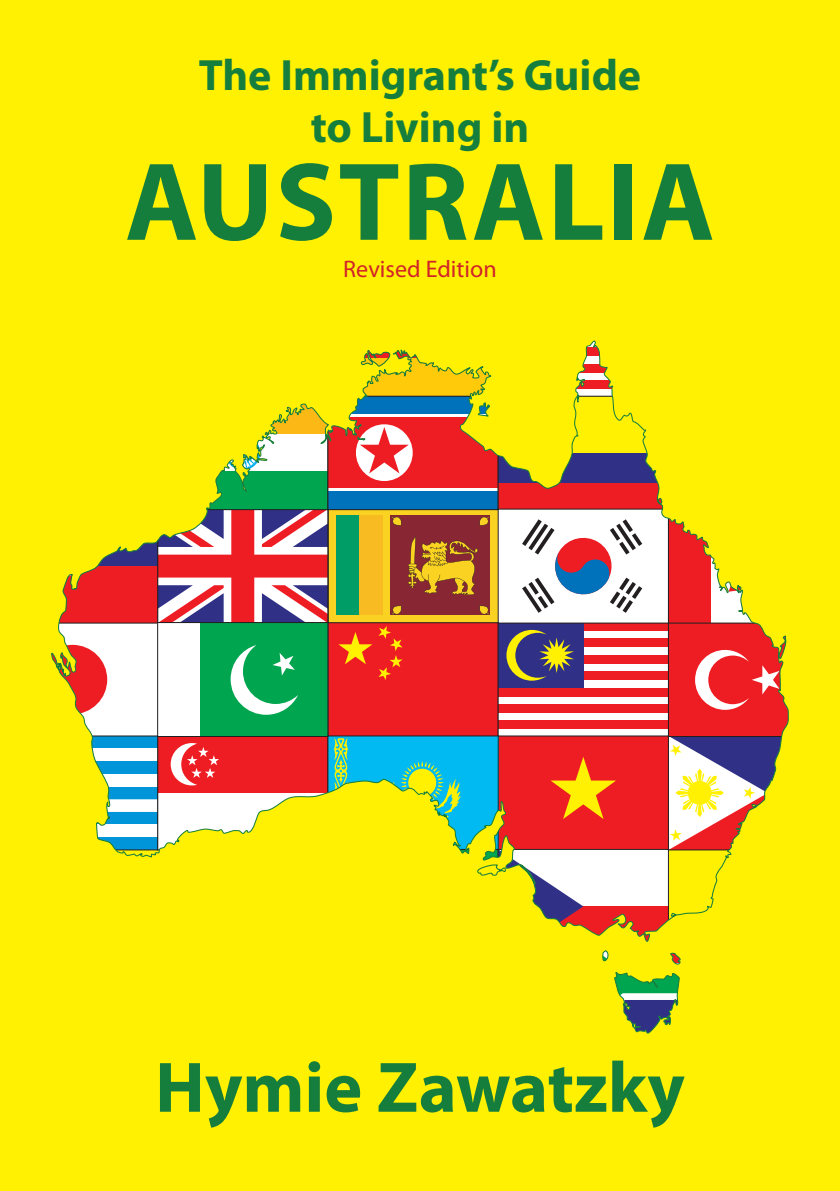
<style>
.page{position:relative;width:840px;height:1191px;background:#fff}
.page>*{position:absolute;margin:0;border:0;box-sizing:border-box;transform-origin:0 0}
.t1{font:700 112px "Myriad Pro";letter-spacing:.02em;color:#167e3d}
.t2{font:700 72px "Myriad Pro";color:#167e3d}
.t3{font:700 44px/52px "Myriad Pro";color:#167e3d;text-align:center}
.t4{font:24px "Myriad Pro";color:#d1232a}
</style>
<div class="page">
<div style="left:0;top:0;width:839px;height:1191px;background:#fff101"></div>
<svg style="left:51px;top:340px;width:738px;height:575px"></svg>
<svg style="left:472px;top:864px;width:210px;height:170px"></svg>
<p class="t3" style="left:199px;top:47px;width:443px">The Immigrant’s Guide to Living in</p>
<h1 class="t1" style="left:125px;top:129px;width:407px">Australia</h1>
<p class="t4" style="left:343px;top:255px;width:155px">Revised Edition</p>
<h2 class="t2" style="left:155px;top:1040px;width:531px">Hymie Zawatzky</h2>
</div>
